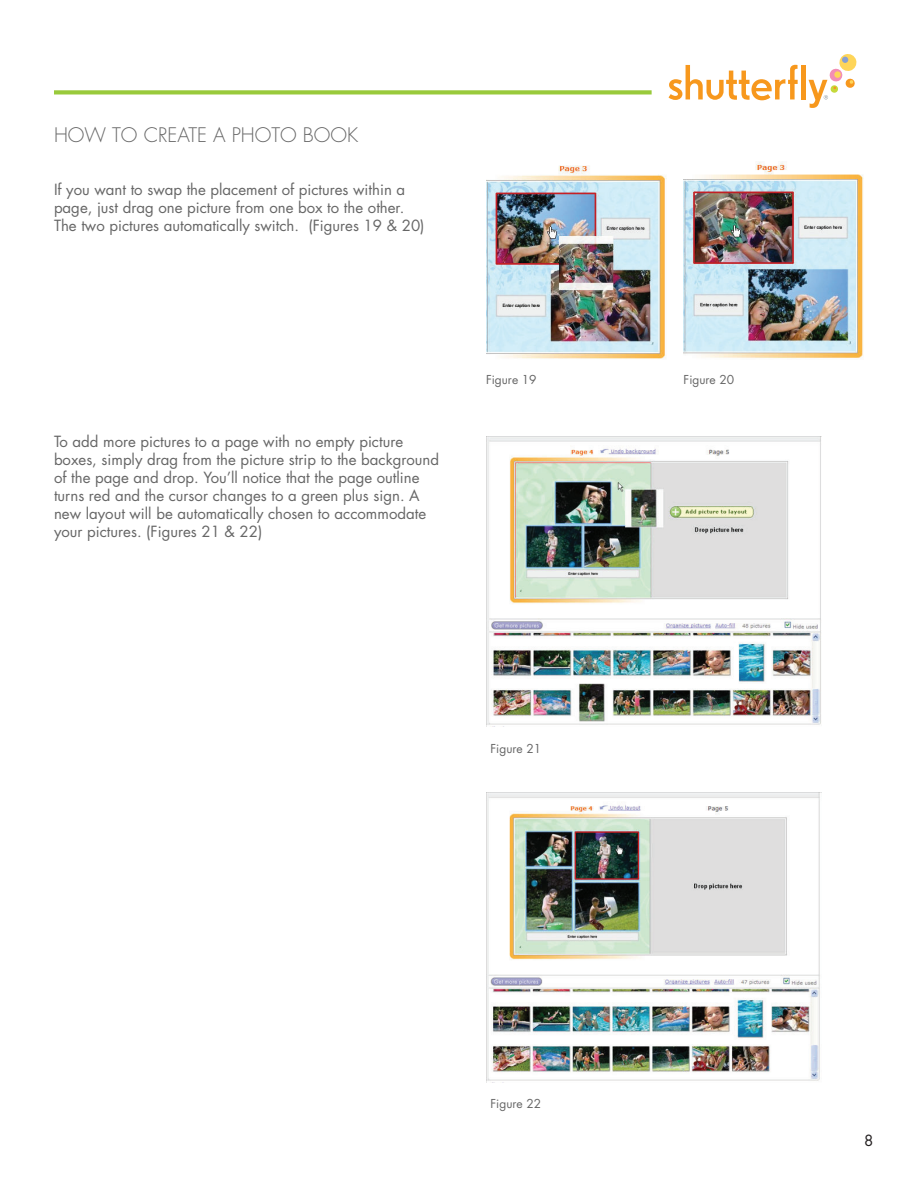
<style>
.page{position:relative;width:918px;height:1188px;background:#fff}
.page>*{position:absolute;margin:0;border:0;box-sizing:border-box;transform-origin:0 0}
.t1{font:300 19.5px "Futura";color:#666}
.t2{font:15px/18px "Futura";color:#666}
.t3{font:15px "Futura";color:#231f20}
.t4{font:12px "Futura";color:#666}
</style>
<div class="page">
<div style="left:801px;top:65px;width:5px;height:34px;background:#f7981d"></div>
<svg style="left:669px;top:65px;width:129px;height:35px"></svg>
<svg style="left:809px;top:54px;width:47px;height:54px"></svg>
<svg style="left:54px;top:90px;width:598px;height:4px;background:#a0cd49"></svg>
<img style="left:486px;top:165px;width:180px;height:194px">
<img style="left:684px;top:161px;width:180px;height:197px">
<img style="left:486px;top:792px;width:335px;height:291px">
<img style="left:486px;top:436px;width:335px;height:291px">
<h1 class="t1" style="left:54px;top:123px;width:306px">HOW TO CREATE A PHOTO BOOK</h1>
<p class="t2" style="left:54px;top:180px;width:372px">If you want to swap the placement of pictures within a page, just drag one picture from one box to the other.<br>The two pictures automatically switch. (Figures 19 &amp; 20)</p>
<p class="t2" style="left:54px;top:432px;width:387px">To add more pictures to a page with no empty picture boxes, simply drag from the picture strip to the background of the page and drop. You’ll notice that the page outline turns red and the cursor changes to a green plus sign. A new layout will be automatically chosen to accommodate your pictures. (Figures 21 &amp; 22)</p>
<p class="t4" style="left:486px;top:371px;width:52px">Figure 19</p>
<p class="t4" style="left:684px;top:371px;width:52px">Figure 20</p>
<p class="t4" style="left:490px;top:740px;width:52px">Figure 21</p>
<p class="t4" style="left:490px;top:1096px;width:52px">Figure 22</p>
<p class="t3" style="left:864px;top:1130px;width:11px">8</p>
</div>
